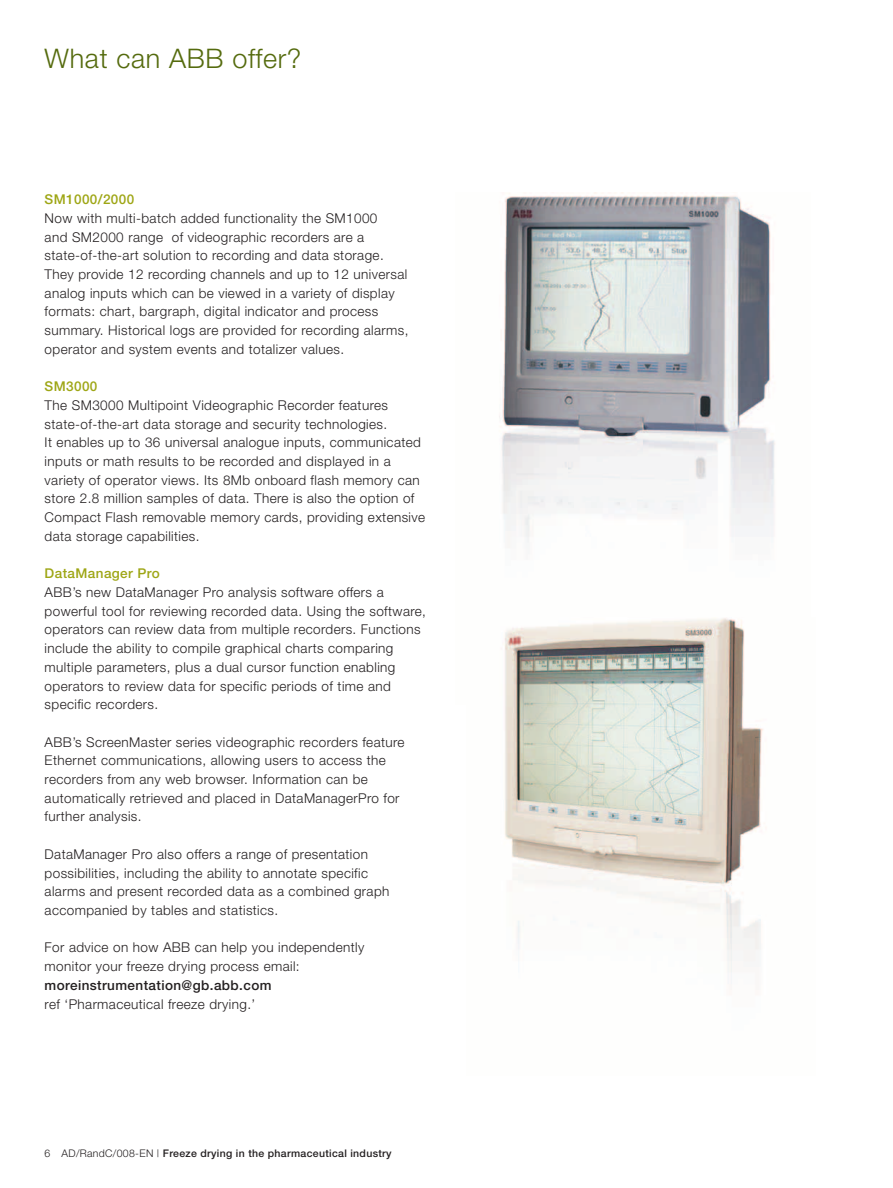
<style>
.page{position:relative;width:893px;height:1188px;background:#fff}
.page>*{position:absolute;margin:0;border:0;box-sizing:border-box;transform-origin:0 0}
.t1{font:300 27px "Helvetica Neue";letter-spacing:.025em;color:#556b0e}
.t2{font:300 13.5px/18.8px "Helvetica Neue";letter-spacing:.03em;color:#231f20}
.t3{font:500 13.5px "Helvetica Neue";letter-spacing:.03em;color:#9ea615}
.t4{font:500 10.5px "Helvetica Neue";letter-spacing:.03em;color:#231f20}
.s1{font-weight:500}
.s2{font-weight:300}
</style>
<div class="page">
<img style="left:499px;top:193px;width:276px;height:355px">
<img style="left:504px;top:618px;width:259px;height:366px">
<p class="t1" style="left:45px;top:42px;width:258px">What can ABB offer?</p>
<p class="t3" style="left:45px;top:191px;width:91px">SM1000/2000</p>
<p class="t2" style="left:45px;top:208px;width:365px">Now with multi-batch added functionality the SM1000<br>and SM2000 range of videographic recorders are a state-of-the-art solution to recording and data storage.<br>They provide 12 recording channels and up to 12 universal analog inputs which can be viewed in a variety of display formats: chart, bargraph, digital indicator and process summary. Historical logs are provided for recording alarms, operator and system events and totalizer values.</p>
<p class="t3" style="left:45px;top:378px;width:54px">SM3000</p>
<p class="t2" style="left:45px;top:395px;width:382px">The SM3000 Multipoint Videographic Recorder features state-of-the-art data storage and security technologies.<br>It enables up to 36 universal analogue inputs, communicated inputs or math results to be recorded and displayed in a variety of operator views. Its 8Mb onboard flash memory can store 2.8 million samples of data. There is also the option of Compact Flash removable memory cards, providing extensive data storage capabilities.</p>
<p class="t3" style="left:45px;top:565px;width:117px">DataManager Pro</p>
<p class="t2" style="left:45px;top:582px;width:383px">ABB’s new DataManager Pro analysis software offers a powerful tool for reviewing recorded data. Using the software, operators can review data from multiple recorders. Functions include the ability to compile graphical charts comparing multiple parameters, plus a dual cursor function enabling operators to review data for specific periods of time and specific recorders.</p>
<p class="t2" style="left:45px;top:732px;width:361px">ABB’s ScreenMaster series videographic recorders feature Ethernet communications, allowing users to access the recorders from any web browser. Information can be automatically retrieved and placed in DataManagerPro for further analysis.</p>
<p class="t2" style="left:45px;top:844px;width:346px">DataManager Pro also offers a range of presentation possibilities, including the ability to annotate specific alarms and present recorded data as a combined graph accompanied by tables and statistics.</p>
<p class="t2" style="left:45px;top:938px;width:321px">For advice on how ABB can help you independently monitor your freeze drying process email: <span class="s1">moreinstrumentation@gb.abb.com<br></span>ref ‘Pharmaceutical freeze drying.’</p>
<p class="t4" style="left:45px;top:1147px;width:349px"><span class="s2">6 AD/RandC/008-EN |</span> Freeze drying in the pharmaceutical industry</p>
</div>
